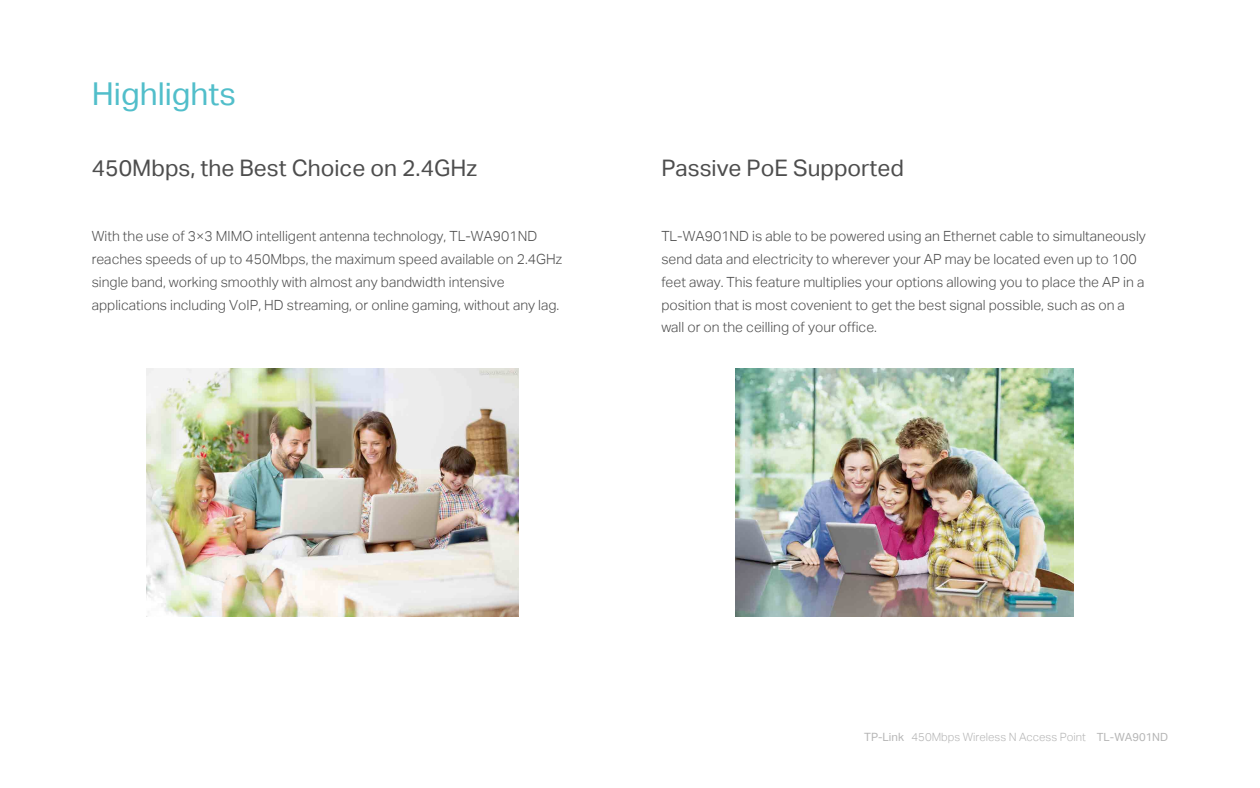
<style>
.page{position:relative;width:1260px;height:788px;background:#fff}
.page>*{position:absolute;margin:0;border:0;box-sizing:border-box;transform-origin:0 0}
.t1{font:31.5px "TP Link Aktiv Regular";color:#51beca}
.t2{font:22.75px "TP Link Aktiv Regular";color:#4d4d4d}
.t3{font:14px/22.8px "TP Link Aktiv Light";color:#4d4d4d}
.t4{font:11.38px "TP Link Aktiv Light";color:#b5b5b5}
.s1{font-family:"TP Link Aktiv Regular"}
.s2{font-family:"TP Link Aktiv Regular";font-size:11.2px}
</style>
<div class="page">
<img style="left:735px;top:368px;width:338px;height:249px">
<img style="left:147px;top:368px;width:372px;height:249px">
<h1 class="t1" style="left:92px;top:76px;width:146px">Highlights</h1>
<h2 class="t2" style="left:92px;top:154px;width:387px">450Mbps, the Best Choice on 2.4GHz</h2>
<h2 class="t2" style="left:661px;top:154px;width:244px">Passive PoE Supported</h2>
<p class="t3" style="left:92px;top:225px;width:472px">With the use of 3×3 MIMO intelligent antenna technology, TL-WA901ND reaches speeds of up to 450Mbps, the maximum speed available on 2.4GHz single band, working smoothly with almost any bandwidth intensive applications including VoIP, HD streaming, or online gaming, without any lag.</p>
<p class="t3" style="left:661px;top:225px;width:486px">TL-WA901ND is able to be powered using an Ethernet cable to simultaneously send data and electricity to wherever your AP may be located even up to 100 feet away. This feature multiplies your options allowing you to place the AP in a position that is most covenient to get the best signal possible, such as on a wall or on the ceilling of your office.</p>
<p class="t4" style="left:864px;top:730px;width:306px"><span class="s1">TP-Link</span> 450Mbps Wireless N Access Point <span class="s2">TL-WA901ND</span></p>
</div>
